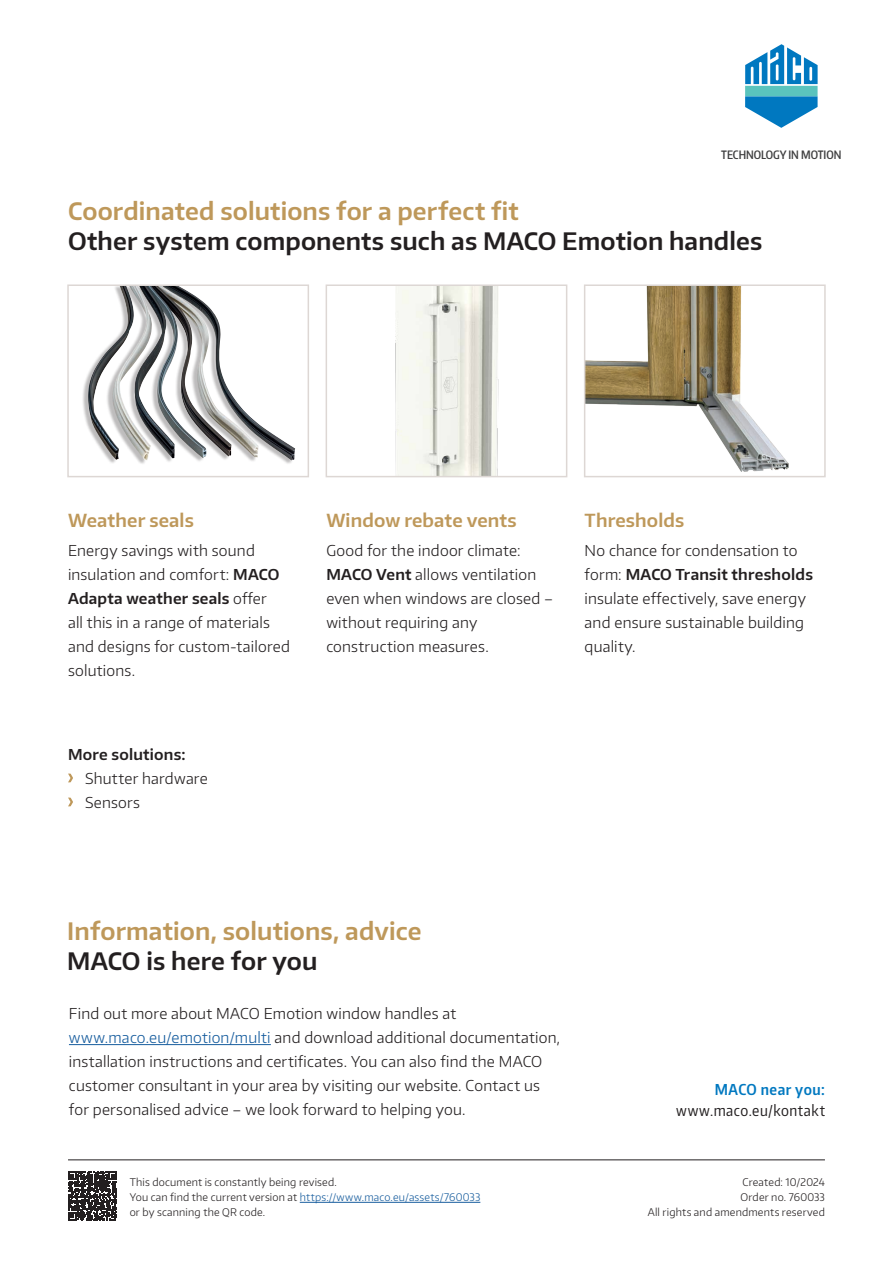
<style>
.page{position:relative;width:893px;height:1263px;background:#fff}
.page>*{position:absolute;margin:0;border:0;box-sizing:border-box;transform-origin:0 0}
.Subheadline_16auf20_gold{font:600 24px "Encode Sans Normal";letter-spacing:.005em;color:#be985a}
.Subheadline_16auf20_black{font:600 24px "Encode Sans Normal";letter-spacing:.005em;color:#231f20}
.Subheadline_12pt_Gold{font:600 18px "Encode Sans Normal";letter-spacing:.01em;color:#be985a}
.Bodytext{font:300 15px/24px "Encode Sans Normal";letter-spacing:.015em;color:#231f20}
.Aufzählungen_U4{font:300 15px "Encode Sans Normal";letter-spacing:.015em;color:#231f20}
.Kontakt{font:15px "Encode Sans Condensed";letter-spacing:.035em;color:#231f20}
.Bodytext-2{font:600 15px "Encode Sans Normal";letter-spacing:.015em;color:#231f20}
.MACO_in_deiner_Nähe{font:600 15px "Encode Sans Condensed";letter-spacing:.035em;color:#0078c0}
.t1{font:600 11.55px "Encode Sans Compressed";color:#3e3e3f}
.Fusszeile_U4_links{font:300 10.5px/15px "Encode Sans Normal";letter-spacing:.02em;color:#231f20}
.Fusszeile_U4_rechts{font:300 10.5px "Encode Sans Normal";letter-spacing:.02em;color:#231f20}
.s1{font-weight:600}
.s2{color:#175d9e}
</style>
<div class="page">
<hr style="left:68px;top:1159px;width:757px;height:1px;background:#231f20">
<div style="left:82px;top:286px;width:211px;height:179px;background:#231f20;opacity:.3"></div>
<img style="left:134px;top:287px;width:97px;height:171px">
<img style="left:396px;top:287px;width:103px;height:187px">
<div style="left:326px;top:284px;width:241px;height:193px;border:2px solid #ddd7d4"></div>
<div style="left:67px;top:284px;width:242px;height:193px;border:2px solid #ddd7d4"></div>
<img style="left:587px;top:287px;width:202px;height:184px">
<div style="left:584px;top:284px;width:242px;height:193px;border:2px solid #ddd7d4"></div>
<hr style="left:69px;top:1044px;width:202px;height:1px;background:#175d9e">
<svg style="left:68px;top:774px;width:5px;height:8px"></svg>
<svg style="left:68px;top:798px;width:5px;height:8px"></svg>
<hr style="left:300px;top:1202px;width:180px;height:1px;background:#175d9e">
<svg style="left:68px;top:1171px;width:49px;height:49px"></svg>
<svg style="left:745px;top:44px;width:73px;height:84px"></svg>
<p class="t1" style="left:721px;top:147px;width:122px">TECHNOLOGY IN MOTION</p>
<p class="Subheadline_16auf20_gold" style="left:68px;top:196px;width:452px">Coordinated solutions for a perfect fit</p>
<p class="Subheadline_16auf20_black" style="left:68px;top:226px;width:696px">Other system components such as MACO Emotion handles</p>
<p class="Subheadline_12pt_Gold" style="left:68px;top:509px;width:127px">Weather seals</p>
<p class="Bodytext" style="left:68px;top:538px;width:223px">Energy savings with sound insulation and comfort: <span class="s1">MACO<br>Adapta weather seals</span> offer<br>all this in a range of materials and designs for custom-tailored solutions.</p>
<p class="Bodytext-2" style="left:68px;top:744px;width:119px">More solutions:</p>
<p class="Aufzählungen_U4" style="left:85px;top:768px;width:124px">Shutter hardware</p>
<p class="Aufzählungen_U4" style="left:85px;top:792px;width:56px">Sensors</p>
<p class="Subheadline_12pt_Gold" style="left:326px;top:509px;width:192px">Window rebate vents</p>
<p class="Bodytext" style="left:326px;top:538px;width:228px">Good for the indoor climate:<br><span class="s1">MACO Vent</span> allows ventilation even when windows are closed – without requiring any construction measures.</p>
<p class="Subheadline_12pt_Gold" style="left:585px;top:509px;width:101px">Thresholds</p>
<p class="Bodytext" style="left:585px;top:538px;width:230px">No chance for condensation to form: <span class="s1">MACO Transit thresholds </span>insulate effectively, save energy and ensure sustainable building quality.</p>
<p class="Subheadline_16auf20_gold" style="left:67px;top:916px;width:356px">Information, solutions, advice</p>
<p class="Subheadline_16auf20_black" style="left:67px;top:946px;width:252px">MACO is here for you</p>
<p class="Bodytext" style="left:69px;top:1001px;width:493px">Find out more about MACO Emotion window handles at <span class="s2">www.maco.eu/emotion/multi</span> and download additional documentation, installation instructions and certificates. You can also find the MACO customer consultant in your area by visiting our website. Contact us for personalised advice – we look forward to helping you.</p>
<p class="Fusszeile_U4_links" style="left:130px;top:1175px;width:209px">This document is constantly being revised.</p>
<p class="Fusszeile_U4_links" style="left:130px;top:1190px;width:352px">You can find the current version at <span class="s2">https://www.maco.eu/assets/760033 </span>or by scanning the QR code.</p>
<p class="MACO_in_deiner_Nähe" style="left:715px;top:1079px;width:112px">MACO near you:</p>
<p class="Kontakt" style="left:676px;top:1100px;width:150px">www.maco.eu/kontakt</p>
<p class="Fusszeile_U4_rechts" style="left:742px;top:1175px;width:84px">Created: 10/2024</p>
<p class="Fusszeile_U4_rechts" style="left:741px;top:1190px;width:86px">Order no. 760033</p>
<p class="Fusszeile_U4_rechts" style="left:648px;top:1205px;width:179px">All rights and amendments reserved</p>
</div>
